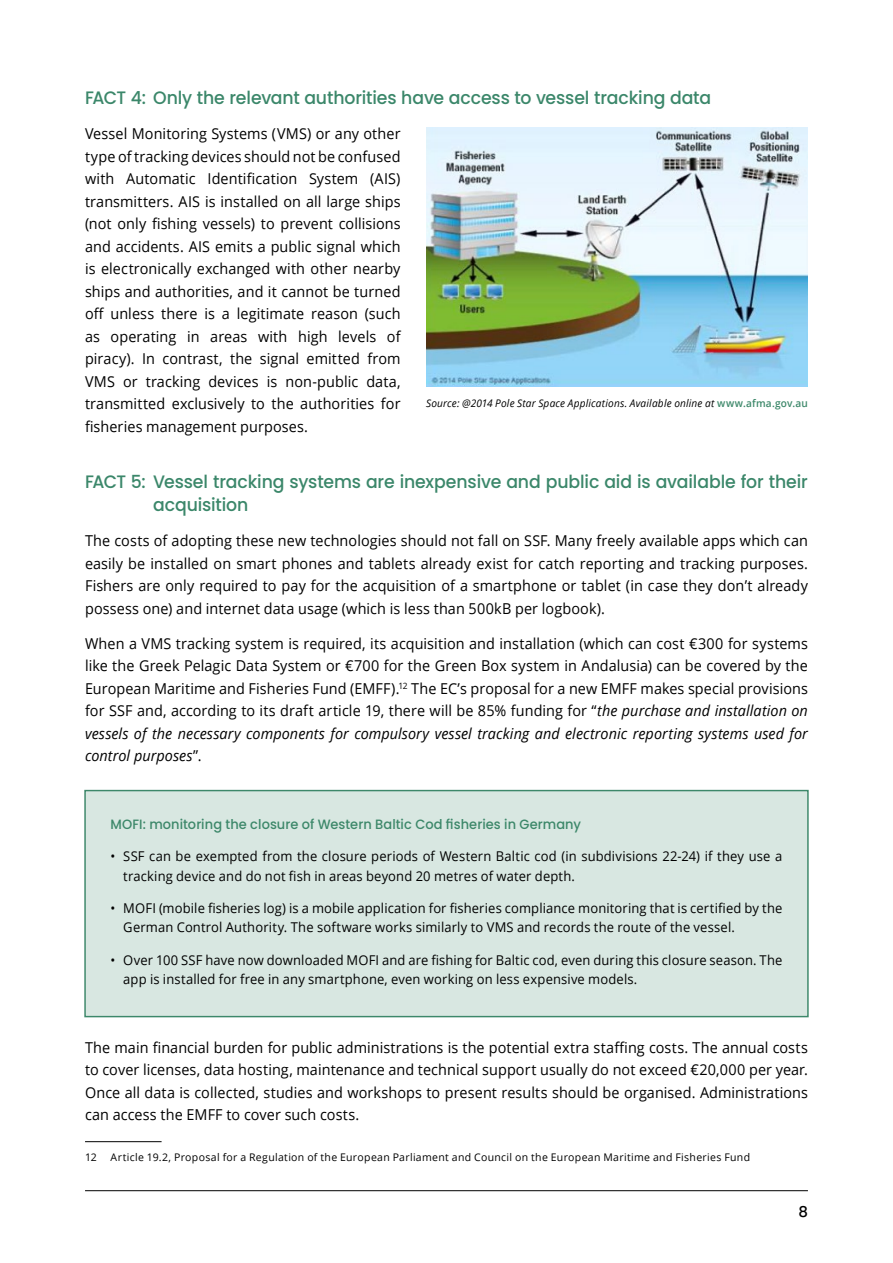
<style>
.page{position:relative;width:893px;height:1263px;background:#fff}
.page>*{position:absolute;margin:0;border:0;box-sizing:border-box;transform-origin:0 0}
.t1{font:500 18px/22.5px "Poppins";letter-spacing:-.005em;color:#3b876a;scale:.96 1}
.t2{font:15px/22.5px "Open Sans";letter-spacing:.005em;color:#000;text-align:justify;scale:.96 1}
.t3{font:500 15px "Poppins";color:#000}
.t4{font:13.5px/19.5px "Open Sans";letter-spacing:.01em;color:#000;scale:.96 1}
.t5{font:500 13.5px "Poppins";letter-spacing:.005em;color:#3d886a;scale:.96 1}
.t6{font:10.5px "Open Sans";letter-spacing:.03em;color:#000}
.t7{font:italic 10.5px "Open Sans";letter-spacing:.02em;color:#000;scale:.96 1}
.s1{font-style:italic}
.s2{font-weight:600;font-style:normal;color:#3d886a}
</style>
<div class="page">
<hr style="left:85px;top:1190px;width:723px;height:1px;background:#000">
<div style="left:84px;top:790px;width:725px;height:227px;background:#d8e7e1;border:1px solid #3d886a"></div>
<hr style="left:85px;top:1141px;width:77px;height:1px;background:#000">
<img style="left:426px;top:128px;width:382px;height:259px">
<p class="t1" style="left:85px;top:86px;width:654px">FACT 4: Only the relevant authorities have access to vessel tracking data</p>
<p class="t2" style="left:85px;top:122px;width:330px">Vessel Monitoring Systems (VMS) or any other type of tracking devices should not be confused with Automatic Identification System (AIS) transmitters. AIS is installed on all large ships (not only fishing vessels) to prevent collisions and accidents. AIS emits a public signal which is electronically exchanged with other nearby ships and authorities, and it cannot be turned off unless there is a legitimate reason (such as operating in areas with high levels of piracy). In contrast, the signal emitted from VMS or tracking devices is non-public data, transmitted exclusively to the authorities for fisheries management purposes.</p>
<p class="t1" style="left:153px;top:471px;width:684px;text-indent:-68px">FACT 5: Vessel tracking systems are inexpensive and public aid is available for their acquisition</p>
<p class="t2" style="left:85px;top:529px;width:754px">The costs of adopting these new technologies should not fall on SSF. Many freely available apps which can easily be installed on smart phones and tablets already exist for catch reporting and tracking purposes.<br>Fishers are only required to pay for the acquisition of a smartphone or tablet (in case they don’t already possess one) and internet data usage (which is less than 500kB per logbook).</p>
<p class="t2" style="left:85px;top:632px;width:754px">When a VMS tracking system is required, its acquisition and installation (which can cost €300 for systems like the Greek Pelagic Data System or €700 for the Green Box system in Andalusia) can be covered by the European Maritime and Fisheries Fund (EMFF).<sup>12</sup> The EC’s proposal for a new EMFF makes special provisions for SSF and, according to its draft article 19, there will be 85% funding for “<span class="s1">the purchase and installation on vessels of the necessary components for compulsory vessel tracking and electronic reporting systems used for control purposes</span>”.</p>
<p class="t7" style="left:426px;top:396px;width:399px">Source: @2014 Pole Star Space Applications. Available online at <span class="s2">www.afma.gov.au</span></p>
<p class="t5" style="left:111px;top:816px;width:492px">MOFI: monitoring the closure of Western Baltic Cod fisheries in Germany</p>
<p class="t4" style="left:123px;top:846px;width:688px;text-indent:-13px">• SSF can be exempted from the closure periods of Western Baltic cod (in subdivisions 22-24) if they use a tracking device and do not fish in areas beyond 20 metres of water depth.</p>
<p class="t4" style="left:123px;top:898px;width:688px;text-indent:-13px">• MOFI (mobile fisheries log) is a mobile application for fisheries compliance monitoring that is certified by the<br>German Control Authority. The software works similarly to VMS and records the route of the vessel.</p>
<p class="t4" style="left:123px;top:949px;width:688px;text-indent:-13px">• Over 100 SSF have now downloaded MOFI and are fishing for Baltic cod, even during this closure season. The app is installed for free in any smartphone, even working on less expensive models.</p>
<p class="t2" style="left:85px;top:1035px;width:754px">The main financial burden for public administrations is the potential extra staffing costs. The annual costs to cover licenses, data hosting, maintenance and technical support usually do not exceed €20,000 per year.<br>Once all data is collected, studies and workshops to present results should be organised. Administrations can access the EMFF to cover such costs.</p>
<p class="t6" style="left:85px;top:1150px;width:13px">12</p>
<p class="t6" style="left:111px;top:1150px;width:641px">Article 19.2, Proposal for a Regulation of the European Parliament and Council on the European Maritime and Fisheries Fund</p>
<p class="t3" style="left:798px;top:1203px;width:11px">8</p>
</div>
